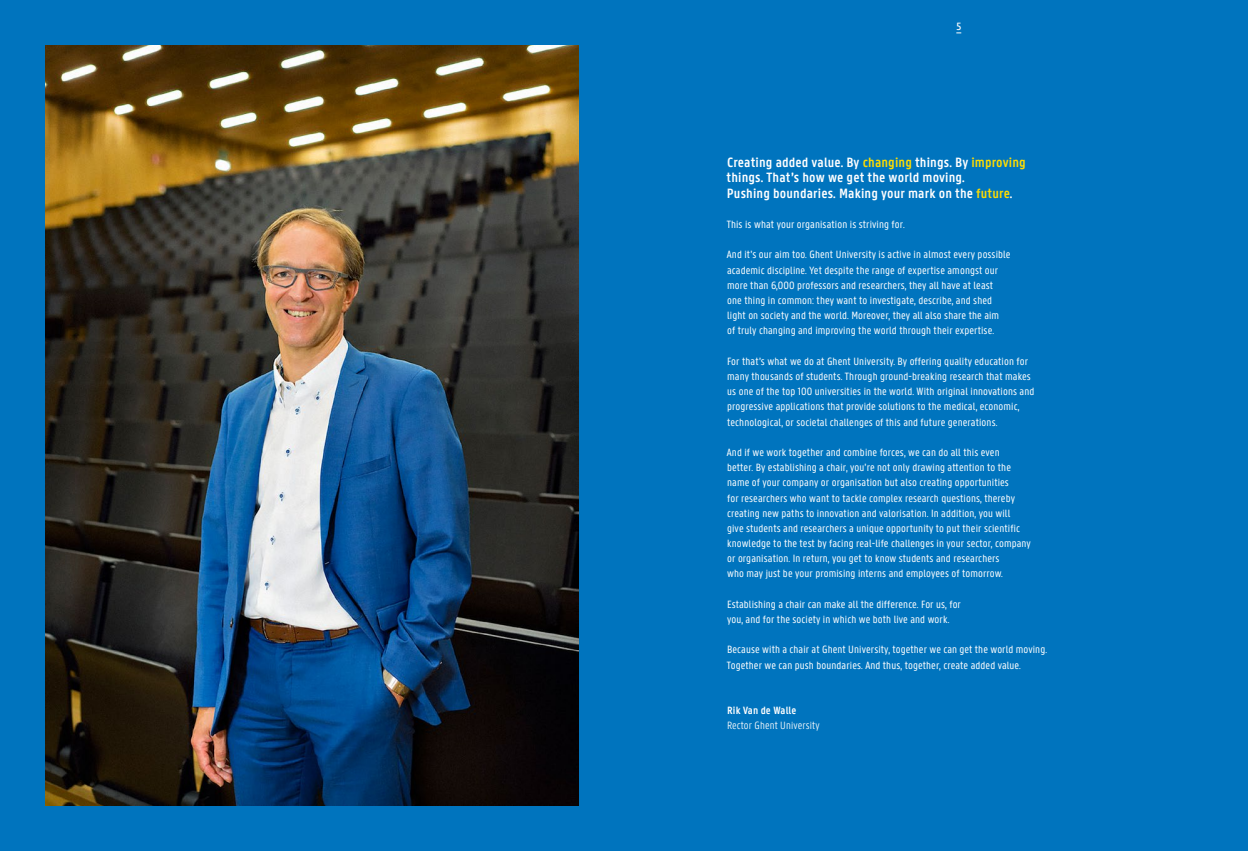
<style>
.page{position:relative;width:1248px;height:851px;background:#fff}
.page>*{position:absolute;margin:0;border:0;box-sizing:border-box;transform-origin:0 0}
.t1{font:600 14.38px/15.1px "U Gent Panno Text";letter-spacing:.01em;color:#fff}
.t2{font:11.25px/15.2px "U Gent Panno Text";letter-spacing:.01em;color:#fff}
.t3{font:300 11.25px "U Gent Panno Text";letter-spacing:.01em;color:#fff}
.t4{font:600 11.25px "U Gent Panno Text";letter-spacing:.01em;color:#fff}
.t5{font:500 11.25px "U Gent Panno Text";color:#fff}
.s1{color:#fd0}
</style>
<div class="page">
<div style="left:0;top:0;width:1247px;height:850px;background:#0074be"></div>
<img style="left:46px;top:46px;width:532px;height:759px">
<p class="t5" style="left:956px;top:20px;width:6px">5</p>
<p class="t1" style="left:726px;top:155px;width:300px">Creating added value. By <span class="s1">changing</span> things. By <span class="s1">improving </span>things. That’s how we get the world moving.<br>Pushing boundaries. Making your mark on the <span class="s1">future</span>.</p>
<p class="t2" style="left:726px;top:216px;width:179px">This is what your organisation is striving for.</p>
<p class="t2" style="left:726px;top:247px;width:285px">And it’s our aim too. Ghent University is active in almost every possible academic discipline. Yet despite the range of expertise amongst our more than 6,000 professors and researchers, they all have at least<br>one thing in common: they want to investigate, describe, and shed light on society and the world. Moreover, they all also share the aim<br>of truly changing and improving the world through their expertise.</p>
<p class="t2" style="left:727px;top:353px;width:309px">For that’s what we do at Ghent University. By offering quality education for many thousands of students. Through ground-breaking research that makes us one of the top 100 universities in the world. With original innovations and progressive applications that provide solutions to the medical, economic, technological, or societal challenges of this and future generations.</p>
<p class="t2" style="left:726px;top:444px;width:305px">And if we work together and combine forces, we can do all this even<br>better. By establishing a chair, you’re not only drawing attention to the name of your company or organisation but also creating opportunities<br>for researchers who want to tackle complex research questions, thereby creating new paths to innovation and valorisation. In addition, you will<br>give students and researchers a unique opportunity to put their scientific knowledge to the test by facing real-life challenges in your sector, company or organisation. In return, you get to know students and researchers<br>who may just be your promising interns and employees of tomorrow.</p>
<p class="t2" style="left:727px;top:596px;width:235px">Establishing a chair can make all the difference. For us, for you, and for the society in which we both live and work.</p>
<p class="t2" style="left:726px;top:642px;width:322px">Because with a chair at Ghent University, together we can get the world moving.<br>Together we can push boundaries. And thus, together, create added value.</p>
<p class="t4" style="left:727px;top:703px;width:71px">Rik Van de Walle</p>
<p class="t3" style="left:727px;top:719px;width:94px">Rector Ghent University</p>
</div>
